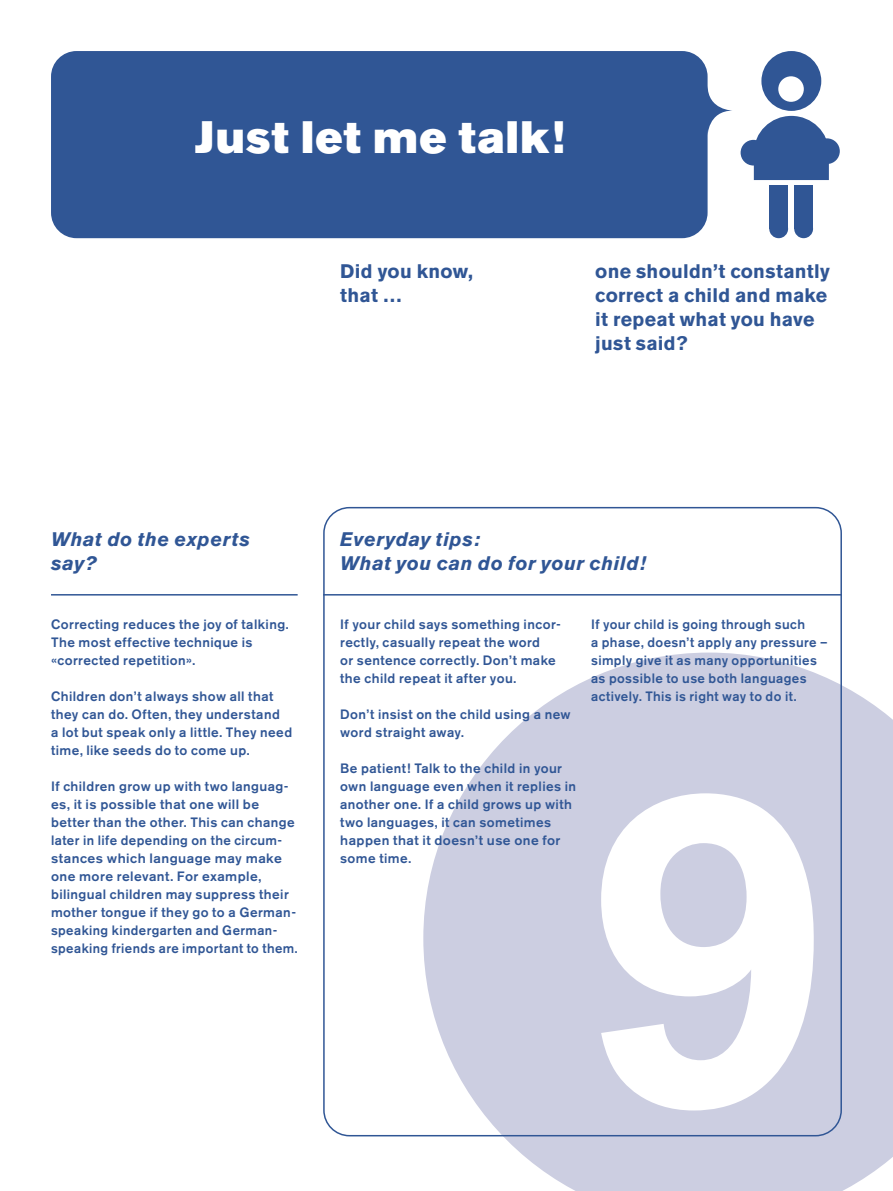
<style>
.page{position:relative;width:893px;height:1191px;background:#fff}
.page>*{position:absolute;margin:0;border:0;box-sizing:border-box;transform-origin:0 0}
.Zitate_gross{font:500 456.15px "Akzidenz Grotesk BE";color:#fff}
.zitate{font:45px "Akzidenz Grotesk BE Super";letter-spacing:.03em;color:#fff}
.Titeltexte{font:700 19.5px/24px "Akzidenz Grotesk BE";letter-spacing:.015em;color:#305695}
.Titeltexte-2{font:italic 700 19.5px/24px "Akzidenz Grotesk BE";letter-spacing:.03em;color:#305695}
.Lauftexte_Tipps_farb{font:500 13.5px/18px "Akzidenz Grotesk BE";letter-spacing:.03em;color:#305695}
</style>
<div class="page">
<div style="left:51px;top:51px;width:657px;height:187px;background:#305695;border-radius:26px"></div>
<svg style="left:682px;top:85px;width:51px;height:51px"></svg>
<div style="left:761px;top:51px;width:60px;height:60px;background:#305695;border-radius:50%"></div>
<svg style="left:754px;top:116px;width:75px;height:64px;background:#4b6ca3"></svg>
<div style="left:741px;top:140px;width:25px;height:25px;background:#305695;border-radius:50%"></div>
<div style="left:814px;top:138px;width:26px;height:26px;background:#305695;border-radius:50%"></div>
<div style="left:778px;top:76px;width:26px;height:26px;background:#fff;border-radius:50%"></div>
<div style="left:769px;top:186px;width:19px;height:43px;background:#305695"></div>
<div style="left:769px;top:219px;width:19px;height:19px;background:#305695;border-radius:50%"></div>
<div style="left:794px;top:186px;width:19px;height:43px;background:#305695"></div>
<div style="left:794px;top:219px;width:19px;height:19px;background:#305695;border-radius:50%"></div>
<svg style="left:423px;top:652px;width:470px;height:539px;background:#d1d3e4"></svg>
<hr style="left:51px;top:594px;width:247px;height:1px;background:#305695">
<hr style="left:323px;top:594px;width:519px;height:1px;background:#305695">
<p class="zitate" style="left:196px;top:111px;width:371px">Just let me talk!</p>
<p class="Titeltexte" style="left:340px;top:260px;width:134px">Did you know,</p>
<p class="Titeltexte" style="left:340px;top:284px;width:64px">that …</p>
<p class="Titeltexte" style="left:595px;top:260px;width:236px">one shouldn’t constantly correct a child and make it repeat what you have just said?</p>
<p class="Titeltexte-2" style="left:51px;top:527px;width:201px">What do the experts say?</p>
<p class="Lauftexte_Tipps_farb" style="left:51px;top:615px;width:239px">Correcting reduces the joy of talking.<br>The most effective technique is «corrected repetition».</p>
<p class="Lauftexte_Tipps_farb" style="left:51px;top:687px;width:243px">Children don’t always show all that they can do. Often, they understand<br>a lot but speak only a little. They need time, like seeds do to come up.</p>
<p class="Lauftexte_Tipps_farb" style="left:51px;top:777px;width:248px">If children grow up with two languag&shy;es, it is possible that one will be better than the other. This can change later in life depending on the circum&shy;stances which language may make one more relevant. For example, bilingual children may suppress their mother tongue if they go to a German&shy;speaking kindergarten and German&shy;speaking friends are important to them.</p>
<p class="Titeltexte-2" style="left:340px;top:527px;width:141px">Everyday tips:</p>
<p class="Titeltexte-2" style="left:340px;top:551px;width:307px">What you can do for your child!</p>
<p class="Lauftexte_Tipps_farb" style="left:340px;top:615px;width:222px">If your child says something incor&shy;rectly, casually repeat the word<br>or sentence correctly. Don’t make the child repeat it after you.</p>
<p class="Lauftexte_Tipps_farb" style="left:340px;top:705px;width:232px">Don’t insist on the child using a new word straight away.</p>
<p class="Lauftexte_Tipps_farb" style="left:340px;top:759px;width:238px">Be patient! Talk to the child in your own language even when it replies in another one. If a child grows up with two languages, it can sometimes happen that it doesn’t use one for some time.</p>
<p class="Lauftexte_Tipps_farb" style="left:591px;top:615px;width:238px">If your child is going through such<br>a phase, doesn’t apply any pressure – simply give it as many opportunities as possible to use both languages actively. This is right way to do it.</p>
<p class="Zitate_gross" style="left:578px;top:667px;width:258px">9</p>
</div>
